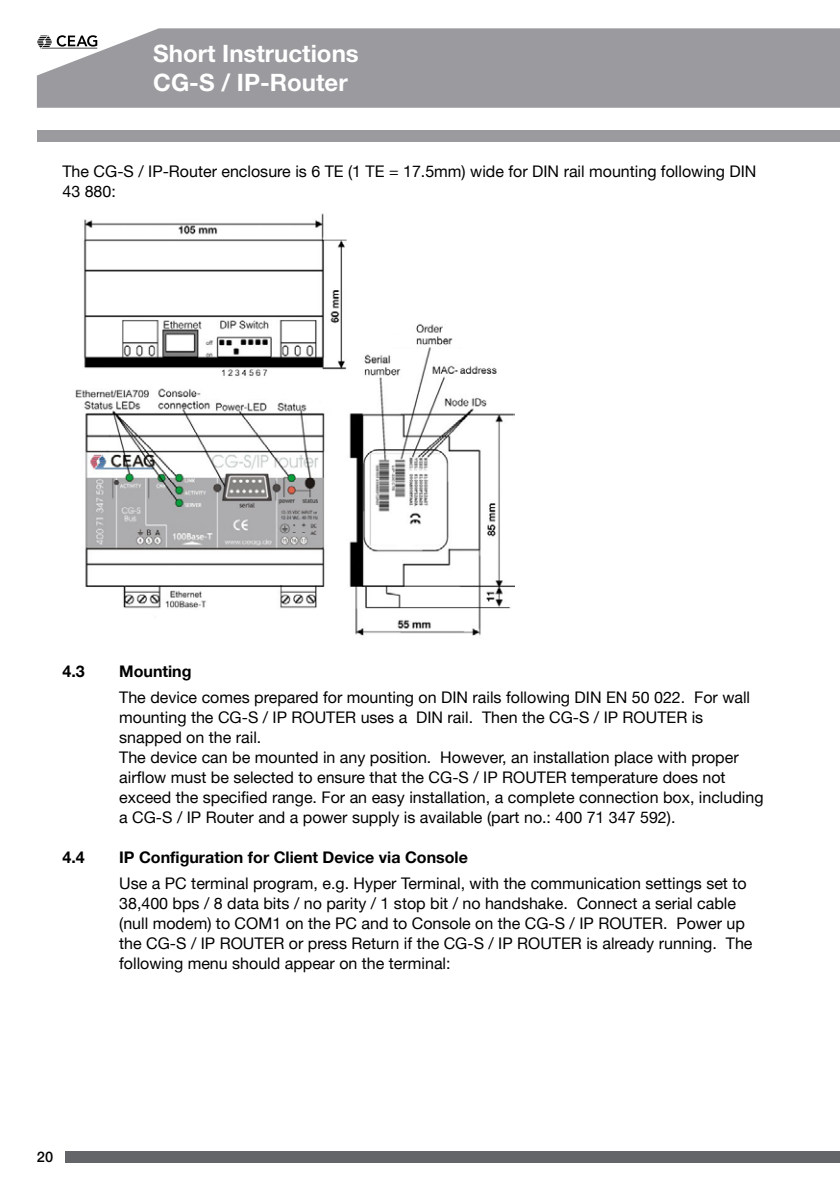
<style>
.page{position:relative;width:840px;height:1191px;background:#fff}
.page>*{position:absolute;margin:0;border:0;box-sizing:border-box;transform-origin:0 0}
.t1{font:700 24px/28.8px "Helvetica Neue LT Pro";color:#fff}
.t2{font:16px/20px "Helvetica Neue";color:#000}
.t3{font:700 16px "Helvetica Neue";color:#000}
.t4{font:500 14.6px "Helvetica Neue LT Pro";color:#000}
</style>
<div class="page">
<div style="left:37px;top:130px;width:802px;height:12px;background:#9a9a9f"></div>
<div style="left:66px;top:1151px;width:773px;height:11px;background:#646569"></div>
<div style="left:37px;top:28px;width:802px;height:80px;background:#9a9a9f"></div>
<svg style="left:37px;top:35px;width:60px;height:14px"></svg>
<img style="left:75px;top:214px;width:439px;height:422px">
<h1 class="t1" style="left:153px;top:39px;width:207px">Short Instructions<br>CG-S / IP-Router</h1>
<p class="t2" style="left:62px;top:161px;width:695px">The CG-S / IP-Router enclosure is 6 TE (1 TE = 17.5mm) wide for DIN rail mounting following DIN<br>43 880:</p>
<p class="t3" style="left:62px;top:661px;width:24px">4.3</p>
<p class="t3" style="left:119px;top:661px;width:74px">Mounting</p>
<p class="t2" style="left:119px;top:687px;width:645px">The device comes prepared for mounting on DIN rails following DIN EN 50 022. For wall mounting the CG-S / IP ROUTER uses a DIN rail. Then the CG-S / IP ROUTER is snapped on the rail.<br>The device can be mounted in any position. However, an installation place with proper airflow must be selected to ensure that the CG-S / IP ROUTER temperature does not exceed the specified range. For an easy installation, a complete connection box, including a CG-S / IP Router and a power supply is available (part no.: 400 71 347 592).</p>
<p class="t3" style="left:62px;top:847px;width:24px">4.4</p>
<p class="t3" style="left:119px;top:847px;width:350px">IP Configuration for Client Device via Console</p>
<p class="t2" style="left:119px;top:872px;width:634px">Use a PC terminal program, e.g. Hyper Terminal, with the communication settings set to 38,400 bps / 8 data bits / no parity / 1 stop bit / no handshake. Connect a serial cable (null modem) to COM1 on the PC and to Console on the CG-S / IP ROUTER. Power up the CG-S / IP ROUTER or press Return if the CG-S / IP ROUTER is already running. The following menu should appear on the terminal:</p>
<p class="t4" style="left:37px;top:1148px;width:18px">20</p>
</div>
